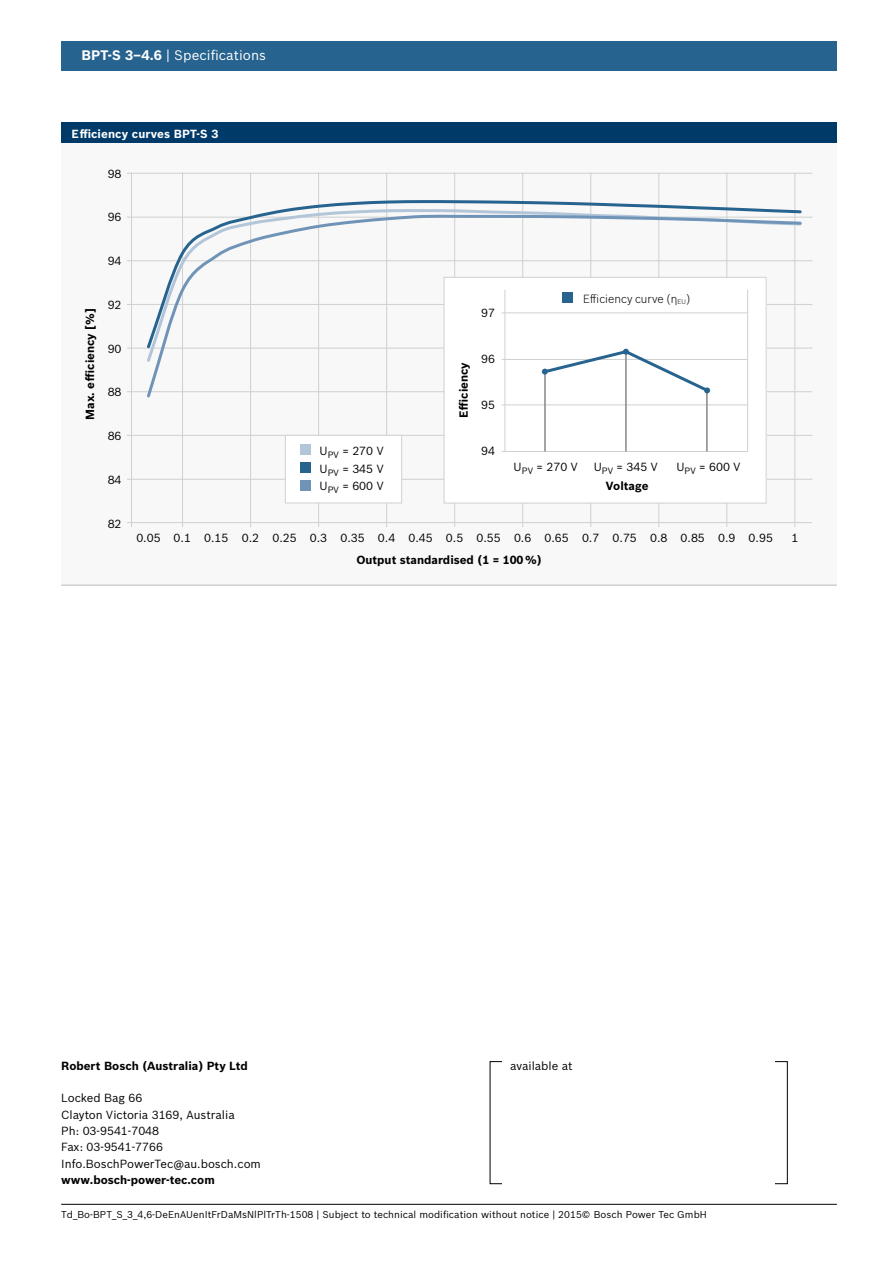
<style>
.page{position:relative;width:893px;height:1263px;background:#fff}
.page>*{position:absolute;margin:0;border:0;box-sizing:border-box;transform-origin:0 0}
.t1{font:13.5px "Bosch Sans";letter-spacing:.005em;color:#fff}
.t2{font:11.55px/16.4px "Bosch Sans";color:#000}
.t3{font:700 11.55px "Bosch Sans";color:#000}
.t4{font:700 11.55px "Bosch Sans";letter-spacing:.01em;color:#fff}
.t5{font:300 11.55px "Bosch Sans";color:#000}
.t6{font:9.75px "Bosch Sans";letter-spacing:.005em;color:#000}
.s1{font-weight:700}
</style>
<div class="page">
<div style="left:61px;top:41px;width:776px;height:30px;background:#27638f"></div>
<hr style="left:61px;top:1204px;width:776px;height:1px;background:#000">
<div style="left:61px;top:122px;width:776px;height:21px;background:#003a68"></div>
<div style="left:61px;top:143px;width:776px;height:442px;background:#f8f8f8"></div>
<hr style="left:61px;top:585px;width:776px;height:1px;background:#bbbcbd">
<hr style="left:127px;top:435px;width:685px;height:1px;background:#cfd0d0">
<hr style="left:127px;top:479px;width:685px;height:1px;background:#cfd0d0">
<hr style="left:127px;top:391px;width:685px;height:1px;background:#cfd0d0">
<hr style="left:127px;top:348px;width:685px;height:1px;background:#cfd0d0">
<hr style="left:127px;top:304px;width:685px;height:1px;background:#cfd0d0">
<hr style="left:127px;top:260px;width:685px;height:1px;background:#cfd0d0">
<hr style="left:127px;top:217px;width:685px;height:1px;background:#cfd0d0">
<hr style="left:127px;top:173px;width:685px;height:1px;background:#cfd0d0">
<hr style="left:131px;top:173px;width:1px;height:354px;background:#cfd0d0">
<hr style="left:182px;top:173px;width:1px;height:354px;background:#cfd0d0">
<hr style="left:250px;top:173px;width:1px;height:354px;background:#cfd0d0">
<hr style="left:318px;top:173px;width:1px;height:354px;background:#cfd0d0">
<hr style="left:386px;top:173px;width:1px;height:354px;background:#cfd0d0">
<hr style="left:454px;top:173px;width:1px;height:354px;background:#cfd0d0">
<hr style="left:522px;top:173px;width:1px;height:354px;background:#cfd0d0">
<hr style="left:590px;top:173px;width:1px;height:354px;background:#cfd0d0">
<hr style="left:658px;top:173px;width:1px;height:354px;background:#cfd0d0">
<hr style="left:726px;top:173px;width:1px;height:354px;background:#cfd0d0">
<hr style="left:794px;top:173px;width:1px;height:354px;background:#cfd0d0">
<hr style="left:127px;top:522px;width:685px;height:1px;background:#cfd0d0">
<div style="left:444px;top:277px;width:322px;height:226px;background:#fff"></div>
<div style="left:285px;top:435px;width:117px;height:68px;background:#fff"></div>
<div style="left:285px;top:435px;width:117px;height:68px;border:1px solid #cfd0d0"></div>
<hr style="left:505px;top:290px;width:1px;height:162px;background:#cfd0d0">
<hr style="left:747px;top:290px;width:1px;height:162px;background:#cfd0d0">
<hr style="left:502px;top:451px;width:246px;height:1px;background:#cfd0d0">
<hr style="left:502px;top:404px;width:246px;height:1px;background:#cfd0d0">
<svg style="left:264px;top:198px;width:538px;height:15px"></svg>
<svg style="left:145px;top:213px;width:658px;height:187px"></svg>
<hr style="left:544px;top:372px;width:2px;height:79px;background:#878786">
<hr style="left:625px;top:352px;width:2px;height:99px;background:#878786">
<hr style="left:706px;top:390px;width:2px;height:61px;background:#878786">
<div style="left:563px;top:292px;width:10px;height:10px;background:#27638f"></div>
<svg style="left:541px;top:348px;width:170px;height:46px"></svg>
<div style="left:300px;top:462px;width:11px;height:11px;background:#27638f"></div>
<div style="left:300px;top:445px;width:11px;height:10px;background:#b3c5d9"></div>
<div style="left:300px;top:480px;width:11px;height:10px;background:#6f94b8"></div>
<p class="t1" style="left:82px;top:45px;width:186px"><span class="s1">BPT-S 3–4.6</span> | Specifications</p>
<p class="t4" style="left:71px;top:125px;width:148px">Efficiency curves BPT-S 3</p>
<p class="t3" style="left:81px;top:420px;width:113px;rotate:-90deg">Max. efficiency [%]</p>
<p class="t2" style="left:108px;top:165px;width:15px">98</p>
<p class="t2" style="left:108px;top:208px;width:15px">96</p>
<p class="t2" style="left:108px;top:252px;width:15px">94</p>
<p class="t2" style="left:108px;top:296px;width:15px">92</p>
<p class="t2" style="left:108px;top:339px;width:15px">90</p>
<p class="t2" style="left:108px;top:383px;width:15px">88</p>
<p class="t2" style="left:108px;top:427px;width:15px">86</p>
<p class="t2" style="left:108px;top:471px;width:15px">84</p>
<p class="t2" style="left:108px;top:514px;width:15px">82</p>
<p class="t2" style="left:320px;top:442px;width:65px">U<sub>PV</sub> = 270 V</p>
<p class="t2" style="left:320px;top:459px;width:65px;line-height:17.9px">U<sub>PV</sub> = 345 V<br>U<sub>PV</sub> = 600 V</p>
<p class="t3" style="left:455px;top:418px;width:57px;rotate:-90deg">Efficiency</p>
<p class="t2" style="left:481px;top:304px;width:15px">97</p>
<p class="t2" style="left:481px;top:350px;width:15px">96</p>
<p class="t2" style="left:481px;top:396px;width:15px">95</p>
<p class="t2" style="left:481px;top:442px;width:15px">94</p>
<p class="t5" style="left:583px;top:290px;width:109px">Efficiency curve (η<sub>EU</sub>)</p>
<p class="t2" style="left:514px;top:458px;width:65px">U<sub>PV</sub> = 270 V</p>
<p class="t2" style="left:594px;top:458px;width:65px">U<sub>PV</sub> = 345 V</p>
<p class="t2" style="left:676px;top:458px;width:65px">U<sub>PV</sub> = 600 V</p>
<p class="t3" style="left:606px;top:477px;width:44px">Voltage</p>
<p class="t2" style="left:136px;top:529px;width:638px">0.05 0.1 0.15 0.2 0.25 0.3 0.35 0.4 0.45 0.5 0.55 0.6 0.65 0.7 0.75 0.8 0.85 0.9 0.95</p>
<p class="t2" style="left:791px;top:529px;width:8px">1</p>
<p class="t3" style="left:356px;top:551px;width:187px">Output standardised (1 = 100 %)</p>
<p class="t3" style="left:61px;top:1057px;width:188px">Robert Bosch (Australia) Pty Ltd</p>
<p class="t2" style="left:510px;top:1057px;width:64px">available at</p>
<p class="t2" style="left:61px;top:1089px;width:201px">Locked Bag 66<br>Clayton Victoria 3169, Australia<br>Ph: 03-9541-7048<br>Fax: 03-9541-7766<br>Info.BoschPowerTec@au.bosch.com</p>
<p class="t3" style="left:61px;top:1171px;width:155px">www.bosch-power-tec.com</p>
<p class="t6" style="left:61px;top:1207px;width:647px">Td_Bo-BPT_S_3_4,6-DeEnAUenItFrDaMsNlPlTrTh-1508 | Subject to technical modification without notice | 2015© Bosch Power Tec GmbH</p>
</div>
